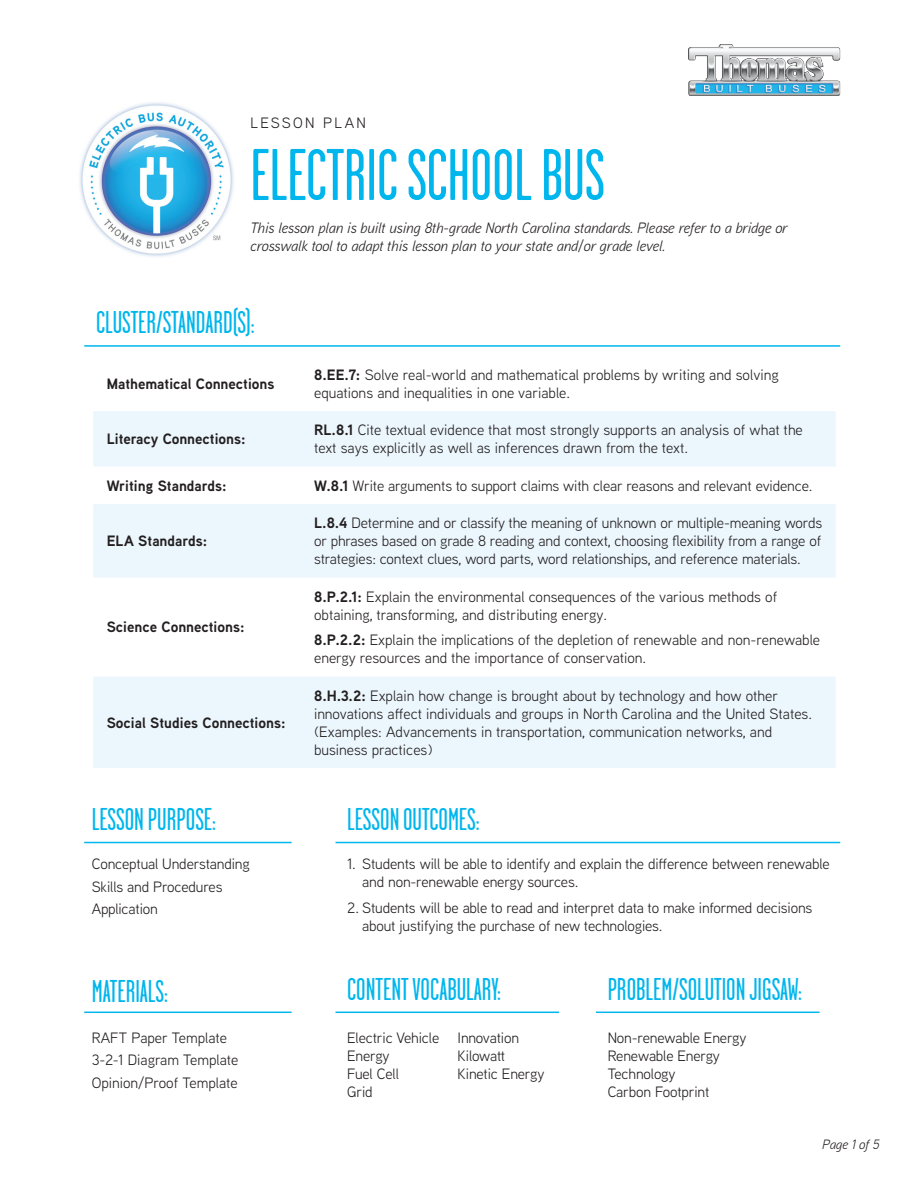
<style>
.page{position:relative;width:918px;height:1188px;background:#fff}
.page>*{position:absolute;margin:0;border:0;box-sizing:border-box;transform-origin:0 0}
.t1{font:72.9px "Garage Gothic";color:#00b6ed}
.t2{font:31.5px "Garage Gothic";color:#00b6ed}
.t3{font:15px/18px "Aaux Next";color:#231f20}
.t4{font:italic 15px/18px "Aaux Next";color:#231f20}
.t5{font:700 15px "Aaux Next";color:#231f20}
.t6{font:15px "Aaux Next";letter-spacing:.15em;color:#231f20}
.t7{font:italic 13.5px "Aaux Next";color:#231f20}
.s1{font-weight:700}
</style>
<div class="page">
<img style="left:689px;top:45px;width:152px;height:51px">
<img style="left:79px;top:102px;width:155px;height:155px">
<svg style="left:93px;top:411px;width:743px;height:357px;fill:#ecf7fd"></svg>
<hr style="left:84px;top:345px;width:756px;height:2px;background:#00b6ed">
<hr style="left:84px;top:842px;width:208px;height:1px;background:#00b6ed">
<hr style="left:336px;top:842px;width:504px;height:1px;background:#00b6ed">
<hr style="left:84px;top:1012px;width:208px;height:1px;background:#00b6ed">
<hr style="left:336px;top:1012px;width:223px;height:1px;background:#00b6ed">
<hr style="left:596px;top:1012px;width:224px;height:1px;background:#00b6ed">
<p class="t6" style="left:250px;top:113px;width:117px">LESSON PLAN</p>
<h1 class="t1" style="left:250px;top:137px;width:356px">ELECTRIC SCHOOL BUS</h1>
<p class="t4" style="left:250px;top:219px;width:539px">This lesson plan is built using 8th-grade North Carolina standards. Please refer to a bridge or crosswalk tool to adapt this lesson plan to your state and/or grade level.</p>
<h2 class="t2" style="left:96px;top:306px;width:160px">CLUSTER/STANDARD(S):</h2>
<p class="t5" style="left:107px;top:373px;width:169px">Mathematical Connections</p>
<p class="t3" style="left:314px;top:365px;width:466px"><span class="s1">8.EE.7:</span> Solve real-world and mathematical problems by writing and solving equations and inequalities in one variable.</p>
<p class="t5" style="left:107px;top:428px;width:140px">Literacy Connections:</p>
<p class="t3" style="left:314px;top:420px;width:490px"><span class="s1">RL.8.1</span> Cite textual evidence that most strongly supports an analysis of what the text says explicitly as well as inferences drawn from the text.</p>
<p class="t5" style="left:107px;top:475px;width:121px">Writing Standards:</p>
<p class="t3" style="left:314px;top:476px;width:500px"><span class="s1">W.8.1</span> Write arguments to support claims with clear reasons and relevant evidence.</p>
<p class="t5" style="left:107px;top:530px;width:102px">ELA Standards:</p>
<p class="t5" style="left:107px;top:616px;width:139px">Science Connections:</p>
<p class="t5" style="left:107px;top:712px;width:180px">Social Studies Connections:</p>
<h2 class="t2" style="left:92px;top:803px;width:126px">LESSON PURPOSE:</h2>
<p class="t3" style="left:92px;top:853px;width:160px;line-height:22.5px">Conceptual Understanding<br>Skills and Procedures<br>Application</p>
<h2 class="t2" style="left:92px;top:975px;width:78px">MATERIALS:</h2>
<p class="t3" style="left:92px;top:1026px;width:148px;line-height:22.5px">RAFT Paper Template<br>3-2-1 Diagram Template<br>Opinion/Proof Template</p>
<p class="t3" style="left:314px;top:513px;width:510px;text-align:justify"><span class="s1">L.8.4</span> Determine and or classify the meaning of unknown or multiple-meaning words or phrases based on grade 8 reading and context, choosing flexibility from a range of strategies: context clues, word parts, word relationships, and reference materials.</p>
<p class="t3" style="left:314px;top:587px;width:465px"><span class="s1">8.P.2.1:</span> Explain the environmental consequences of the various methods of obtaining, transforming, and distributing energy.</p>
<p class="t3" style="left:314px;top:630px;width:508px"><span class="s1">8.P.2.2:</span> Explain the implications of the depletion of renewable and non-renewable energy resources and the importance of conservation.</p>
<p class="t3" style="left:314px;top:686px;width:500px"><span class="s1">8.H.3.2:</span> Explain how change is brought about by technology and how other innovations affect individuals and groups in North Carolina and the United States. (Examples: Advancements in transportation, communication networks, and business practices)</p>
<h2 class="t2" style="left:347px;top:803px;width:134px">LESSON OUTCOMES:</h2>
<p class="t3" style="left:362px;top:855px;width:469px;text-indent:-15px">1. Students will be able to identify and explain the difference between renewable and non-renewable energy sources.</p>
<p class="t3" style="left:362px;top:898px;width:452px;text-indent:-15px">2. Students will be able to read and interpret data to make informed decisions about justifying the purchase of new technologies.</p>
<h2 class="t2" style="left:347px;top:973px;width:156px">CONTENT VOCABULARY:</h2>
<h2 class="t2" style="left:608px;top:973px;width:196px">PROBLEM/SOLUTION JIGSAW:</h2>
<p class="t3" style="left:347px;top:1028px;width:94px">Electric Vehicle<br>Energy<br>Fuel Cell<br>Grid</p>
<p class="t3" style="left:458px;top:1028px;width:88px">Innovation<br>Kilowatt<br>Kinetic Energy</p>
<p class="t3" style="left:608px;top:1028px;width:140px">Non-renewable Energy<br>Renewable Energy<br>Technology<br>Carbon Footprint</p>
<p class="t7" style="left:822px;top:1135px;width:58px">Page 1 of 5</p>
</div>
